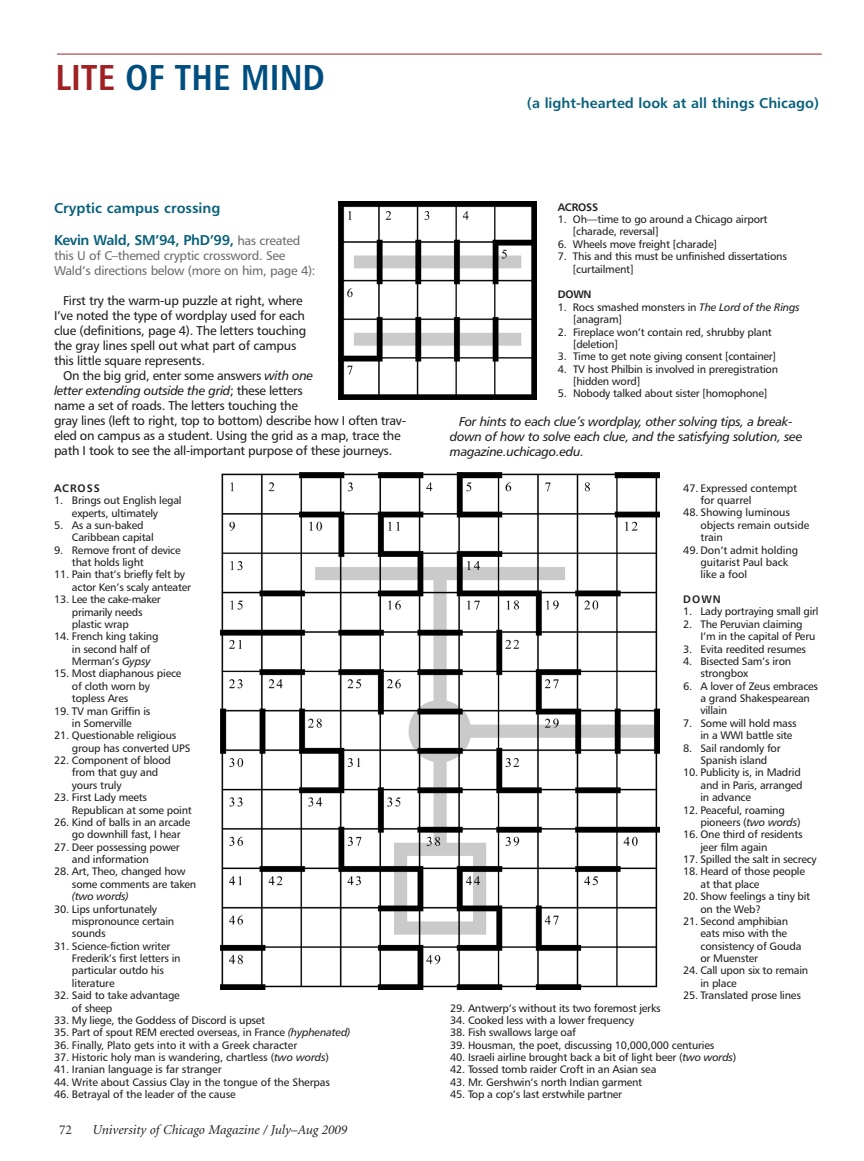
<style>
.page{position:relative;width:864px;height:1161px;background:#fff}
.page>*{position:absolute;margin:0;border:0;box-sizing:border-box;transform-origin:0 0}
.t1{font:36px "Humanist 777 BT Bold Condensed B";color:#004e7f}
.t2{font:14.25px "Humanist 777 BT Bold B";color:#07607a}
.t3{font:14.25px "Humanist 777 BT Bold B";letter-spacing:-.025em;color:#07607a}
.t4{font:italic 13.5px "Minion";color:#231f20}
.t5{font:13.5px "Minion";color:#231f20}
.t6{font:12.75px "Humanist 777 BT Roman B";letter-spacing:-.025em;color:#231f20}
.t7{font:12.75px/15px "Humanist 777 BT Italic B";letter-spacing:-.02em;color:#231f20}
.t8{font:12.75px/15px "Humanist 777 BT Roman B";letter-spacing:-.025em;color:#6c6d70}
.t9{font:10.8px/12.5px "Humanist 777 BT Roman B";letter-spacing:-.02em;color:#231f20}
.t10{font:10.8px "Humanist 777 BT Bold B";letter-spacing:.04em;color:#231f20}
.s1{color:#9f2124}
.s2{font-family:"Humanist 777 BT Roman B";font-size:12.75px;color:#6c6d70}
.s3{font-family:"Humanist 777 BT Italic B"}
.s4{font-family:"Humanist 777 BT Roman B"}
</style>
<div class="page">
<hr style="left:57px;top:54px;width:765px;height:1px;background:#9f2124">
<img style="left:339px;top:201px;width:198px;height:198px">
<img style="left:220px;top:473px;width:439px;height:517px">
<p class="t1" style="left:56px;top:55px;width:271px"><span class="s1">LITE</span> OF THE MIND</p>
<p class="t2" style="left:54px;top:199px;width:168px">Cryptic campus crossing</p>
<p class="t3" style="left:54px;top:231px;width:248px">Kevin wald, SM’94, PhD’99, <span class="s2">has created</span></p>
<p class="t8" style="left:54px;top:248px;width:263px">this U of C–themed cryptic crossword. See<br>Wald’s directions below (more on him, page 4):</p>
<p class="t6" style="left:63px;top:292px;width:241px">First try the warm-up puzzle at right, where</p>
<p class="t6" style="left:54px;top:307px;width:253px">I’ve noted the type of wordplay used for each</p>
<p class="t6" style="left:54px;top:322px;width:254px">clue (definitions, page 4). The letters touching</p>
<p class="t6" style="left:54px;top:337px;width:244px">the gray lines spell out what part of campus</p>
<p class="t6" style="left:54px;top:352px;width:153px">this little square represents.</p>
<p class="t6" style="left:63px;top:367px;width:252px">On the big grid, enter some answers <span class="s3">with one</span></p>
<p class="t7" style="left:54px;top:383px;width:250px">letter extending outside the grid<span class="s4">; these letters</span></p>
<p class="t6" style="left:54px;top:397px;width:246px">name a set of roads. The letters touching the</p>
<p class="t6" style="left:54px;top:412px;width:353px">gray lines (left to right, top to bottom) describe how I often trav-</p>
<p class="t6" style="left:54px;top:427px;width:348px">eled on campus as a student. Using the grid as a map, trace the</p>
<p class="t6" style="left:54px;top:442px;width:340px">path I took to see the all-important purpose of these journeys.</p>
<p class="t10" style="left:54px;top:481px;width:47px">ACroSS</p>
<p class="t9" style="left:54px;top:494px;width:129px;text-align:center">1. Brings out English legal experts, ultimately</p>
<p class="t9" style="left:72px;top:519px;width:83px;text-indent:-18px">5. As a sun-baked<br>Caribbean capital</p>
<p class="t9" style="left:72px;top:543px;width:110px;text-indent:-18px">9. Remove front of device that holds light</p>
<p class="t9" style="left:72px;top:568px;width:121px;text-indent:-18px">11. Pain that’s briefly felt by actor Ken’s scaly anteater</p>
<p class="t9" style="left:72px;top:593px;width:90px;text-indent:-18px">13. Lee the cake-maker primarily needs plastic wrap</p>
<p class="t9" style="left:72px;top:630px;width:88px;text-indent:-18px">14. French king taking in second half of<br>Merman’s <span class="s3">Gypsy</span></p>
<p class="t9" style="left:72px;top:667px;width:111px;text-indent:-18px">15. Most diaphanous piece of cloth worn by topless Ares</p>
<p class="t9" style="left:54px;top:704px;width:98px;text-align:center">19. TV man Griffin is in Somerville</p>
<p class="t9" style="left:72px;top:729px;width:120px;text-indent:-18px">21. Questionable religious group has converted UPS</p>
<p class="t9" style="left:72px;top:754px;width:101px;text-indent:-18px">22. Component of blood from that guy and yours truly</p>
<p class="t9" style="left:72px;top:791px;width:121px;text-indent:-18px">23. First Lady meets<br>Republican at some point</p>
<p class="t9" style="left:72px;top:816px;width:120px;text-indent:-18px">26. Kind of balls in an arcade go downhill fast, I hear</p>
<p class="t9" style="left:72px;top:840px;width:109px;text-indent:-18px">27. Deer possessing power and information</p>
<p class="t9" style="left:72px;top:865px;width:126px;text-indent:-18px">28. Art, Theo, changed how some comments are taken <span class="s3">(two words)</span></p>
<p class="t9" style="left:72px;top:902px;width:104px;text-indent:-18px">30. Lips unfortunately mispronounce certain sounds</p>
<p class="t9" style="left:72px;top:939px;width:110px;text-indent:-18px">31. Science-fiction writer<br>Frederik’s first letters in particular outdo his literature</p>
<p class="t9" style="left:72px;top:989px;width:109px;text-indent:-18px">32. Said to take advantage of sheep</p>
<p class="t9" style="left:54px;top:1014px;width:213px">33. My liege, the Goddess of Discord is upset</p>
<p class="t9" style="left:54px;top:1026px;width:298px">35. Part of spout REM erected overseas, in France <span class="s3">(hyphenated)</span></p>
<p class="t9" style="left:54px;top:1038px;width:245px">36. Finally, Plato gets into it with a Greek character</p>
<p class="t9" style="left:54px;top:1051px;width:277px">37. Historic holy man is wandering, chartless (<span class="s3">two words</span>)</p>
<p class="t9" style="left:54px;top:1063px;width:169px">41. Iranian language is far stranger</p>
<p class="t9" style="left:54px;top:1076px;width:278px">44. Write about Cassius Clay in the tongue of the Sherpas</p>
<p class="t9" style="left:54px;top:1088px;width:183px">46. Betrayal of the leader of the cause</p>
<p class="t5" style="left:59px;top:1123px;width:14px">72</p>
<p class="t4" style="left:93px;top:1123px;width:256px">University of Chicago Magazine / July–Aug 2009</p>
<p class="t2" style="left:527px;top:94px;width:294px">(a light-hearted look at all things Chicago)</p>
<p class="t10" style="left:558px;top:200px;width:42px">ACroSS</p>
<p class="t9" style="left:573px;top:213px;width:196px;text-indent:-15px">1. Oh—time to go around a Chicago airport [charade, reversal]</p>
<p class="t9" style="left:558px;top:238px;width:161px">6. Wheels move freight [charade]</p>
<p class="t9" style="left:573px;top:250px;width:216px;text-indent:-15px">7. This and this must be unfinished dissertations [curtailment]</p>
<p class="t10" style="left:558px;top:288px;width:35px">Down</p>
<p class="t9" style="left:573px;top:301px;width:228px;text-indent:-15px">1. Rocs smashed monsters in <span class="s3">The Lord of the Rings </span>[anagram]</p>
<p class="t9" style="left:573px;top:325px;width:200px;text-indent:-15px">2. Fireplace won’t contain red, shrubby plant [deletion]</p>
<p class="t9" style="left:558px;top:350px;width:220px">3. Time to get note giving consent [container]</p>
<p class="t9" style="left:573px;top:363px;width:207px;text-indent:-15px">4. TV host Philbin is involved in preregistration [hidden word]</p>
<p class="t9" style="left:558px;top:387px;width:211px">5. Nobody talked about sister [homophone]</p>
<p class="t7" style="left:450px;top:414px;width:354px;text-indent:9px">For hints to each clue’s wordplay, other solving tips, a break&shy;down of how to solve each clue, and the satisfying solution, see magazine.uchicago.edu.</p>
<p class="t9" style="left:700px;top:482px;width:98px;text-indent:-17px">47. Expressed contempt for quarrel</p>
<p class="t9" style="left:700px;top:506px;width:110px;text-indent:-17px">48. Showing luminous objects remain outside train</p>
<p class="t9" style="left:700px;top:543px;width:99px;text-indent:-17px">49. Don’t admit holding guitarist Paul back like a fool</p>
<p class="t10" style="left:683px;top:593px;width:39px">Down</p>
<p class="t9" style="left:683px;top:605px;width:137px">1. Lady portraying small girl</p>
<p class="t9" style="left:700px;top:618px;width:116px;text-indent:-17px">2. The Peruvian claiming<br>I’m in the capital of Peru</p>
<p class="t9" style="left:683px;top:642px;width:124px">3. Evita reedited resumes</p>
<p class="t9" style="left:700px;top:655px;width:92px;text-indent:-17px">4. Bisected Sam’s iron strongbox</p>
<p class="t9" style="left:700px;top:680px;width:119px;text-indent:-17px">6. A lover of Zeus embraces a grand Shakespearean villain</p>
<p class="t9" style="left:700px;top:717px;width:98px;text-indent:-17px">7. Some will hold mass in a WWI battle site</p>
<p class="t9" style="left:683px;top:741px;width:99px;text-align:center">8. Sail randomly for<br>Spanish island</p>
<p class="t9" style="left:700px;top:766px;width:104px;text-indent:-17px">10. Publicity is, in Madrid and in Paris, arranged in advance</p>
<p class="t9" style="left:700px;top:803px;width:102px;text-indent:-17px">12. Peaceful, roaming pioneers (<span class="s3">two words</span>)</p>
<p class="t9" style="left:700px;top:828px;width:104px;text-indent:-17px">16. One third of residents jeer film again</p>
<p class="t9" style="left:683px;top:853px;width:135px">17. Spilled the salt in secrecy</p>
<p class="t9" style="left:700px;top:865px;width:106px;text-indent:-17px">18. Heard of those people at that place</p>
<p class="t9" style="left:700px;top:890px;width:111px;text-indent:-17px">20. Show feelings a tiny bit on the Web?</p>
<p class="t9" style="left:700px;top:915px;width:102px;text-indent:-17px">21. Second amphibian eats miso with the consistency of Gouda or Muenster</p>
<p class="t9" style="left:700px;top:964px;width:109px;text-indent:-17px">24. Call upon six to remain in place</p>
<p class="t9" style="left:683px;top:989px;width:119px">25. Translated prose lines</p>
<p class="t9" style="left:450px;top:1001px;width:212px">29. Antwerp’s without its two foremost jerks</p>
<p class="t9" style="left:450px;top:1014px;width:186px">34. Cooked less with a lower frequency</p>
<p class="t9" style="left:450px;top:1026px;width:128px">38. Fish swallows large oaf</p>
<p class="t9" style="left:450px;top:1038px;width:266px">39. Housman, the poet, discussing 10,000,000 centuries</p>
<p class="t9" style="left:450px;top:1051px;width:288px">40. Israeli airline brought back a bit of light beer (<span class="s3">two words</span>)</p>
<p class="t9" style="left:450px;top:1063px;width:208px">42. Tossed tomb raider Croft in an Asian sea</p>
<p class="t9" style="left:450px;top:1076px;width:194px">43. Mr. Gershwin’s north Indian garment</p>
<p class="t9" style="left:450px;top:1088px;width:174px">45. Top a cop’s last erstwhile partner</p>
</div>
